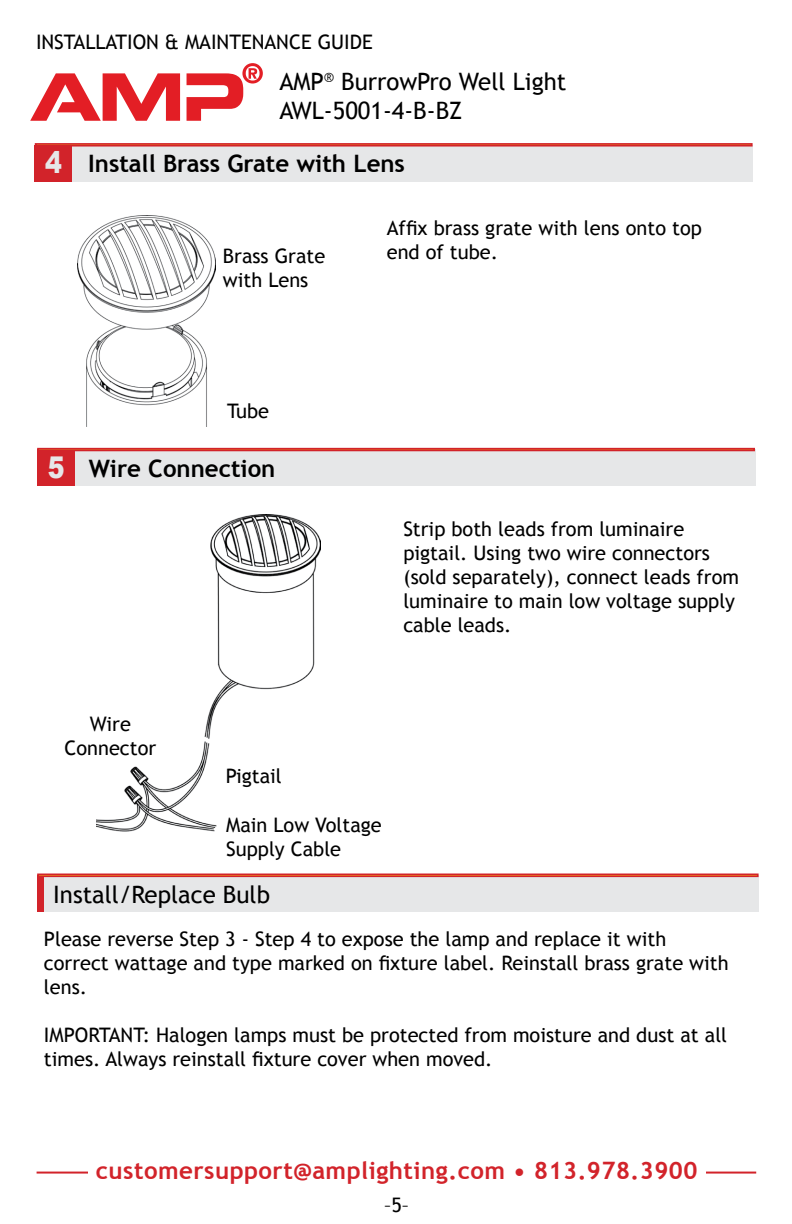
<style>
.page{position:relative;width:792px;height:1224px;background:#fff}
.page>*{position:absolute;margin:0;border:0;box-sizing:border-box;transform-origin:0 0}
.t1{font:900 30px "Arial";color:#e6e7e8;scale:.84 1}
.t2{font:24px/28.8px "Trebuchet MS";color:#000}
.t3{font:700 24px "Trebuchet MS";letter-spacing:.02em;color:#d2232a}
.t4{font:700 24px "Trebuchet MS";color:#000}
.t5{font:20px/24px "Trebuchet MS";color:#000}
</style>
<div class="page">
<hr style="left:37px;top:1172px;width:719px;height:2px;background:#d2232a">
<div style="left:88px;top:1161px;width:617px;height:37px;background:#fff"></div>
<svg style="left:187px;top:63px;width:76px;height:58px"></svg>
<svg style="left:30px;top:73px;width:150px;height:48px"></svg>
<div style="left:42px;top:145px;width:711px;height:37px;background:#e6e7e8"></div>
<div style="left:35px;top:145px;width:37px;height:37px;background:#d2232a"></div>
<div style="left:35px;top:143px;width:718px;height:4px;border:2px solid #d2232a"></div>
<div style="left:44px;top:450px;width:711px;height:36px;background:#e6e7e8"></div>
<div style="left:37px;top:450px;width:38px;height:36px;background:#d2232a"></div>
<div style="left:37px;top:448px;width:718px;height:3px;border:2px solid #d2232a"></div>
<img style="left:77px;top:215px;width:139px;height:211px">
<img style="left:97px;top:515px;width:223px;height:317px">
<div style="left:216px;top:765px;width:76px;height:22px;background:#fff"></div>
<div style="left:60px;top:710px;width:101px;height:50px;background:#fff"></div>
<div style="left:226px;top:811px;width:172px;height:50px;background:#fff"></div>
<div style="left:39px;top:875px;width:720px;height:37px;background:#e6e7e8"></div>
<div style="left:37px;top:875px;width:7px;height:37px;background:#d2232a"></div>
<div style="left:37px;top:874px;width:722px;height:3px;border:2px solid #d2232a"></div>
<p class="t5" style="left:36px;top:30px;width:338px">INSTALLATION &amp; MAINTENANCE GUIDE</p>
<h1 class="t1" style="left:45px;top:141px;width:22px">4</h1>
<p class="t2" style="left:279px;top:67px;width:289px">AMP<sup>®</sup> BurrowPro Well Light<br>AWL-5001-4-B-BZ</p>
<p class="t4" style="left:88px;top:148px;width:318px">Install Brass Grate with Lens</p>
<p class="t5" style="left:387px;top:217px;width:317px">Affix brass grate with lens onto top</p>
<p class="t5" style="left:223px;top:245px;width:104px">Brass Grate</p>
<p class="t5" style="left:387px;top:241px;width:113px">end of tube.</p>
<p class="t5" style="left:223px;top:269px;width:87px">with Lens</p>
<h1 class="t1" style="left:48px;top:445px;width:22px">5</h1>
<p class="t5" style="left:227px;top:399px;width:43px">Tube</p>
<p class="t4" style="left:89px;top:454px;width:188px">Wire Connection</p>
<p class="t5" style="left:403px;top:517px;width:337px">Strip both leads from luminaire pigtail. Using two wire connectors (sold separately), connect leads from luminaire to main low voltage supply cable leads.</p>
<p class="t5" style="left:64px;top:712px;width:93px;text-align:center">Wire<br>Connector</p>
<p class="t5" style="left:226px;top:764px;width:57px">Pigtail</p>
<p class="t5" style="left:226px;top:813px;width:157px">Main Low Voltage<br>Supply Cable</p>
<p class="t2" style="left:53px;top:880px;width:218px">Install/Replace Bulb</p>
<p class="t5" style="left:44px;top:927px;width:686px">Please reverse Step 3 - Step 4 to expose the lamp and replace it with correct wattage and type marked on fixture label. Reinstall brass grate with lens.</p>
<p class="t5" style="left:44px;top:1023px;width:685px">IMPORTANT: Halogen lamps must be protected from moisture and dust at all times. Always reinstall fixture cover when moved.</p>
<p class="t3" style="left:96px;top:1156px;width:603px">customersupport@amplighting.com • 813.978.3900</p>
<p class="t5" style="left:384px;top:1193px;width:27px">–5–</p>
</div>
